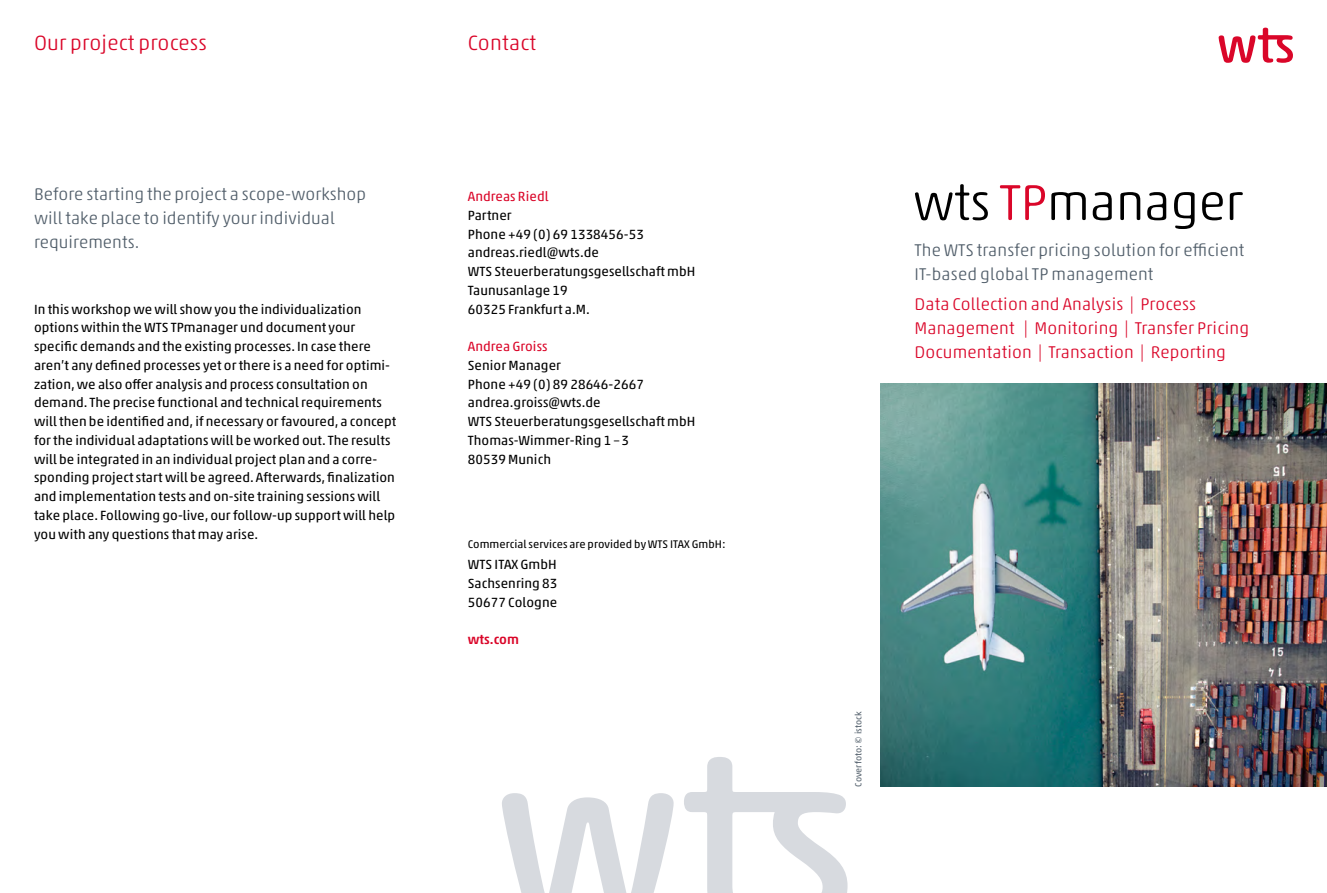
<style>
.page{position:relative;width:1327px;height:893px;background:#fff}
.page>*{position:absolute;margin:0;border:0;box-sizing:border-box;transform-origin:0 0}
.Seitenüberschrift{font:300 51px "Akko Rounded Pro";letter-spacing:-.01em;color:#000}
.page-title___light_r{font:300 21px "Akko Rounded Pro";letter-spacing:.01em;color:#da0629}
.headline_Vorspann_2{font:300 17.25px/24px "Akko Rounded Pro";letter-spacing:.005em;color:#525f6b}
.headline_Vorspann_2-2{font:300 17.25px/24px "Akko Rounded Pro";letter-spacing:.01em;color:#da0629}
.text___regular_black{font:13.5px/18.8px "Akko Pro";letter-spacing:.005em;color:#000}
.text___regular_black-2{font:13.5px "Akko Pro";letter-spacing:.005em;color:#da0629}
.headline_4r_9___medi{font:500 13.5px "Akko Pro";color:#da0629}
.text_small___regular{font:11.25px "Akko Pro";letter-spacing:.005em;color:#000}
.footnote___regular_b{font:9px "Akko Pro";letter-spacing:.005em;color:#525f6b}
.s1{color:#da0629}
</style>
<div class="page">
<svg style="left:1218px;top:28px;width:75px;height:35px"></svg>
<img style="left:880px;top:384px;width:447px;height:403px">
<svg style="left:502px;top:793px;width:171px;height:100px"></svg>
<svg style="left:684px;top:757px;width:163px;height:136px"></svg>
<p class="page-title___light_r" style="left:34px;top:30px;width:175px">Our project process</p>
<p class="headline_Vorspann_2" style="left:34px;top:182px;width:334px">Before starting the project a scope-workshop will take place to identify your individual requirements.</p>
<p class="text___regular_black" style="left:34px;top:299px;width:364px">In this workshop we will show you the individualization options within the WTS TPmanager und document your specific demands and the existing processes. In case there aren’t any defined processes yet or there is a need for optimi&shy;zation, we also offer analysis and process consultation on demand. The precise functional and technical requirements will then be identified and, if necessary or favoured, a concept for the individual adaptations will be worked out. The results will be integrated in an individual project plan and a corre&shy;sponding project start will be agreed. Afterwards, finalization and implementation tests and on-site training sessions will take place. Following go-live, our follow-up support will help you with any questions that may arise.</p>
<p class="page-title___light_r" style="left:468px;top:30px;width:70px">Contact</p>
<p class="text___regular_black-2" style="left:468px;top:188px;width:82px">Andreas Riedl</p>
<p class="text___regular_black" style="left:468px;top:206px;width:45px">Partner</p>
<p class="text___regular_black" style="left:468px;top:224px;width:178px">Phone +49 (0) 69 1338456-53</p>
<p class="text___regular_black" style="left:468px;top:243px;width:133px">andreas.riedl@wts.de</p>
<p class="text___regular_black" style="left:468px;top:262px;width:229px">WTS Steuerberatungsgesellschaft mbH</p>
<p class="text___regular_black" style="left:468px;top:281px;width:101px">Taunusanlage 19</p>
<p class="text___regular_black" style="left:468px;top:299px;width:123px">60325 Frankfurt a.M.</p>
<p class="text___regular_black-2" style="left:468px;top:338px;width:81px">Andrea Groiss</p>
<p class="text___regular_black" style="left:468px;top:356px;width:95px">Senior Manager</p>
<p class="text___regular_black" style="left:468px;top:374px;width:178px">Phone +49 (0) 89 28646-2667</p>
<p class="text___regular_black" style="left:468px;top:393px;width:134px">andrea.groiss@wts.de</p>
<p class="text___regular_black" style="left:468px;top:412px;width:229px">WTS Steuerberatungsgesellschaft mbH</p>
<p class="text___regular_black" style="left:468px;top:431px;width:163px">Thomas-Wimmer-Ring 1–3</p>
<p class="text___regular_black" style="left:468px;top:449px;width:85px">80539 Munich</p>
<p class="text_small___regular" style="left:468px;top:537px;width:259px">Commercial services are provided by WTS ITAX GmbH:</p>
<p class="text___regular_black" style="left:468px;top:555px;width:90px">WTS ITAX GmbH</p>
<p class="text___regular_black" style="left:468px;top:574px;width:91px">Sachsenring 83</p>
<p class="text___regular_black" style="left:468px;top:593px;width:91px">50677 Cologne</p>
<p class="headline_4r_9___medi" style="left:468px;top:631px;width:53px">wts.com</p>
<p class="Seitenüberschrift" style="left:913px;top:172px;width:331px">wts <span class="s1">TP</span>manager</p>
<p class="headline_Vorspann_2" style="left:914px;top:238px;width:331px">The WTS transfer pricing solution for efficient<br>IT-based global TP management</p>
<p class="headline_Vorspann_2-2" style="left:914px;top:292px;width:336px">Data Collection and Analysis | Process<br>Management | Monitoring | Transfer Pricing<br>Documentation | Transaction | Reporting</p>
<p class="footnote___regular_b" style="left:853px;top:787px;width:76px;rotate:-90deg">Coverfoto: © istock</p>
</div>
